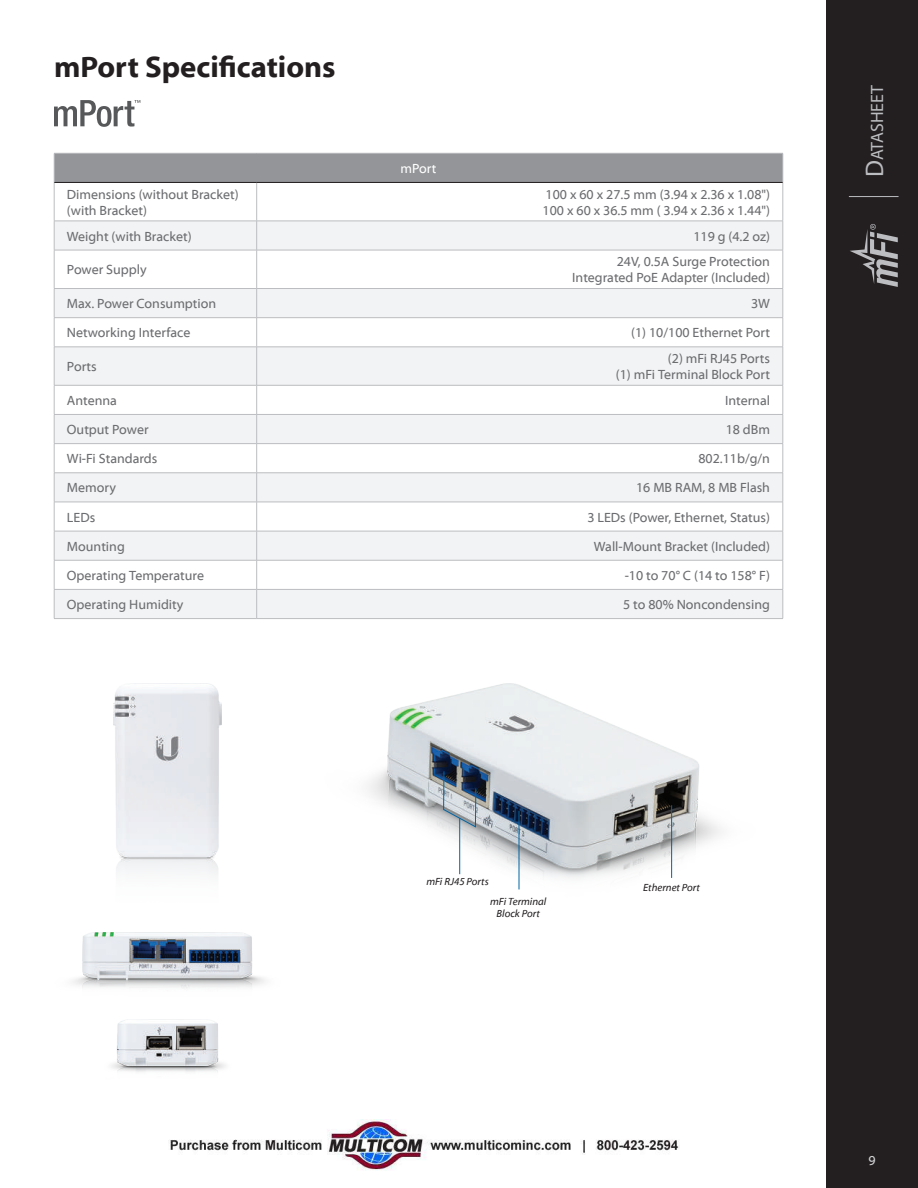
<style>
.page{position:relative;width:918px;height:1188px;background:#fff}
.page>*{position:absolute;margin:0;border:0;box-sizing:border-box;transform-origin:0 0}
.t1{font:700 30px "Myriad Web Pro";color:#231f20}
.t2{font:17.85px "Myriad Pro";color:#bcbdc0}
.t3{font:13.5px/16.2px "Myriad Web Pro";color:#6c6d70}
.t4{font:13.5px "Myriad Web Pro";color:#fff}
.t5{font:13.5px "Myriad Web Pro";color:#d1d2d4}
.t6{font:italic 10.5px/12.6px "Myriad Web Pro";color:#231f20;text-align:center}
.s1{font-size:25.5px}
</style>
<div class="page">
<div style="left:826px;top:0;width:92px;height:1188px;background:#231f20"></div>
<hr style="left:849px;top:196px;width:50px;height:1px;background:#bcbdc0">
<svg style="left:850px;top:224px;width:48px;height:63px"></svg>
<svg style="left:54px;top:100px;width:86px;height:27px"></svg>
<div style="left:54px;top:153px;width:729px;height:29px;background:#939598"></div>
<svg style="left:55px;top:222px;width:728px;height:396px;fill:#f2f3f4"></svg>
<hr style="left:54px;top:153px;width:203px;height:1px;background:#bcbdc0">
<svg style="left:54px;top:154px;width:1px;height:28px"></svg>
<hr style="left:257px;top:153px;width:526px;height:1px;background:#bcbdc0">
<svg style="left:783px;top:153px;width:1px;height:29px"></svg>
<hr style="left:54px;top:182px;width:1px;height:39px;background:#bcbdc0">
<hr style="left:256px;top:183px;width:1px;height:38px;background:#bcbdc0">
<hr style="left:783px;top:182px;width:1px;height:39px;background:#bcbdc0">
<hr style="left:54px;top:221px;width:203px;height:1px;background:#bcbdc0">
<svg style="left:54px;top:221px;width:1px;height:29px"></svg>
<hr style="left:257px;top:221px;width:526px;height:1px;background:#bcbdc0">
<svg style="left:256px;top:222px;width:1px;height:28px"></svg>
<svg style="left:783px;top:221px;width:1px;height:29px"></svg>
<hr style="left:54px;top:250px;width:203px;height:1px;background:#bcbdc0">
<hr style="left:54px;top:250px;width:1px;height:38px;background:#bcbdc0">
<hr style="left:257px;top:250px;width:526px;height:1px;background:#bcbdc0">
<hr style="left:256px;top:250px;width:1px;height:38px;background:#bcbdc0">
<hr style="left:783px;top:250px;width:1px;height:38px;background:#bcbdc0">
<hr style="left:54px;top:288px;width:203px;height:1px;background:#bcbdc0">
<hr style="left:257px;top:288px;width:526px;height:1px;background:#bcbdc0">
<hr style="left:54px;top:317px;width:203px;height:1px;background:#bcbdc0">
<svg style="left:54px;top:289px;width:1px;height:58px"></svg>
<hr style="left:257px;top:317px;width:526px;height:1px;background:#bcbdc0">
<svg style="left:256px;top:289px;width:1px;height:58px"></svg>
<svg style="left:783px;top:289px;width:1px;height:58px"></svg>
<hr style="left:54px;top:347px;width:203px;height:1px;background:#bcbdc0">
<hr style="left:54px;top:347px;width:1px;height:38px;background:#bcbdc0">
<hr style="left:257px;top:347px;width:526px;height:1px;background:#bcbdc0">
<hr style="left:256px;top:347px;width:1px;height:38px;background:#bcbdc0">
<hr style="left:783px;top:347px;width:1px;height:38px;background:#bcbdc0">
<hr style="left:54px;top:385px;width:203px;height:1px;background:#bcbdc0">
<hr style="left:257px;top:385px;width:526px;height:1px;background:#bcbdc0">
<hr style="left:54px;top:414px;width:203px;height:1px;background:#bcbdc0">
<hr style="left:257px;top:414px;width:526px;height:1px;background:#bcbdc0">
<hr style="left:54px;top:443px;width:203px;height:1px;background:#bcbdc0">
<hr style="left:257px;top:443px;width:526px;height:1px;background:#bcbdc0">
<hr style="left:54px;top:473px;width:203px;height:1px;background:#bcbdc0">
<hr style="left:257px;top:473px;width:526px;height:1px;background:#bcbdc0">
<hr style="left:54px;top:502px;width:203px;height:1px;background:#bcbdc0">
<hr style="left:257px;top:502px;width:526px;height:1px;background:#bcbdc0">
<hr style="left:54px;top:531px;width:203px;height:1px;background:#bcbdc0">
<hr style="left:257px;top:531px;width:526px;height:1px;background:#bcbdc0">
<hr style="left:54px;top:560px;width:203px;height:1px;background:#bcbdc0">
<hr style="left:257px;top:560px;width:526px;height:1px;background:#bcbdc0">
<hr style="left:54px;top:589px;width:203px;height:1px;background:#bcbdc0">
<svg style="left:54px;top:386px;width:1px;height:232px"></svg>
<hr style="left:257px;top:589px;width:526px;height:1px;background:#bcbdc0">
<svg style="left:256px;top:386px;width:1px;height:232px"></svg>
<svg style="left:783px;top:385px;width:1px;height:233px"></svg>
<hr style="left:54px;top:618px;width:203px;height:1px;background:#bcbdc0">
<hr style="left:257px;top:618px;width:526px;height:1px;background:#bcbdc0">
<hr style="left:54px;top:182px;width:203px;height:1px;background:#231f20">
<hr style="left:257px;top:182px;width:526px;height:1px;background:#231f20">
<img style="left:113px;top:683px;width:108px;height:192px">
<img style="left:368px;top:683px;width:353px;height:207px">
<hr style="left:519px;top:811px;width:1px;height:78px;background:#0065a4">
<hr style="left:671px;top:805px;width:1px;height:73px;background:#0065a4">
<hr style="left:459px;top:818px;width:1px;height:56px;background:#0065a4">
<svg style="left:443px;top:771px;width:34px;height:57px;background:#8895a1"></svg>
<img style="left:72px;top:932px;width:193px;height:57px">
<img style="left:111px;top:1020px;width:115px;height:52px">
<img style="left:170px;top:1120px;width:510px;height:50px">
<h1 class="t1" style="left:54px;top:51px;width:283px">mPort Specifications</h1>
<p class="t4" style="left:401px;top:161px;width:37px">mPort</p>
<p class="t3" style="left:67px;top:186px;width:173px">Dimensions (without Bracket) (with Bracket)</p>
<p class="t3" style="left:543px;top:186px;width:229px">100 x 60 x 27.5 mm (3.94 x 2.36 x 1.08")<br>100 x 60 x 36.5 mm ( 3.94 x 2.36 x 1.44")</p>
<p class="t3" style="left:67px;top:228px;width:126px">Weight (with Bracket)</p>
<p class="t3" style="left:693px;top:228px;width:78px">119 g (4.2 oz)</p>
<p class="t3" style="left:67px;top:262px;width:81px">Power Supply</p>
<p class="t3" style="left:572px;top:254px;width:199px;text-align:right">24V, 0.5A Surge Protection<br>Integrated PoE Adapter (Included)</p>
<p class="t3" style="left:67px;top:296px;width:151px">Max. Power Consumption</p>
<p class="t3" style="left:751px;top:296px;width:20px">3W</p>
<p class="t3" style="left:67px;top:325px;width:125px">Networking Interface</p>
<p class="t3" style="left:631px;top:325px;width:140px">(1) 10/100 Ethernet Port</p>
<p class="t3" style="left:67px;top:359px;width:31px">Ports</p>
<p class="t3" style="left:616px;top:351px;width:156px;text-align:right">(2) mFi RJ45 Ports<br>(1) mFi Terminal Block Port</p>
<p class="t3" style="left:67px;top:393px;width:52px">Antenna</p>
<p class="t3" style="left:725px;top:393px;width:46px">Internal</p>
<p class="t3" style="left:67px;top:422px;width:83px">Output Power</p>
<p class="t3" style="left:726px;top:422px;width:46px">18 dBm</p>
<p class="t3" style="left:67px;top:451px;width:92px">Wi-Fi Standards</p>
<p class="t3" style="left:698px;top:451px;width:73px">802.11b/g/n</p>
<p class="t3" style="left:67px;top:480px;width:51px">Memory</p>
<p class="t3" style="left:636px;top:480px;width:135px">16 MB RAM, 8 MB Flash</p>
<p class="t3" style="left:67px;top:509px;width:30px">LEDs</p>
<p class="t3" style="left:587px;top:509px;width:184px">3 LEDs (Power, Ethernet, Status)</p>
<p class="t3" style="left:67px;top:538px;width:59px">Mounting</p>
<p class="t3" style="left:594px;top:538px;width:178px">Wall-Mount Bracket (Included)</p>
<p class="t3" style="left:67px;top:568px;width:139px">Operating Temperature</p>
<p class="t3" style="left:625px;top:568px;width:147px">-10 to 70° C (14 to 158° F)</p>
<p class="t3" style="left:67px;top:597px;width:118px">Operating Humidity</p>
<p class="t3" style="left:623px;top:597px;width:148px">5 to 80% Noncondensing</p>
<h2 class="t2" style="left:866px;top:177px;width:94px;rotate:-90deg"><span class="s1">D</span>atasheet</h2>
<p class="t6" style="left:426px;top:876px;width:64px">mFi RJ45 Ports</p>
<p class="t6" style="left:490px;top:895px;width:58px">mFi Terminal<br>Block Port</p>
<p class="t6" style="left:643px;top:881px;width:58px">Ethernet Port</p>
<p class="t5" style="left:869px;top:1153px;width:9px">9</p>
</div>
